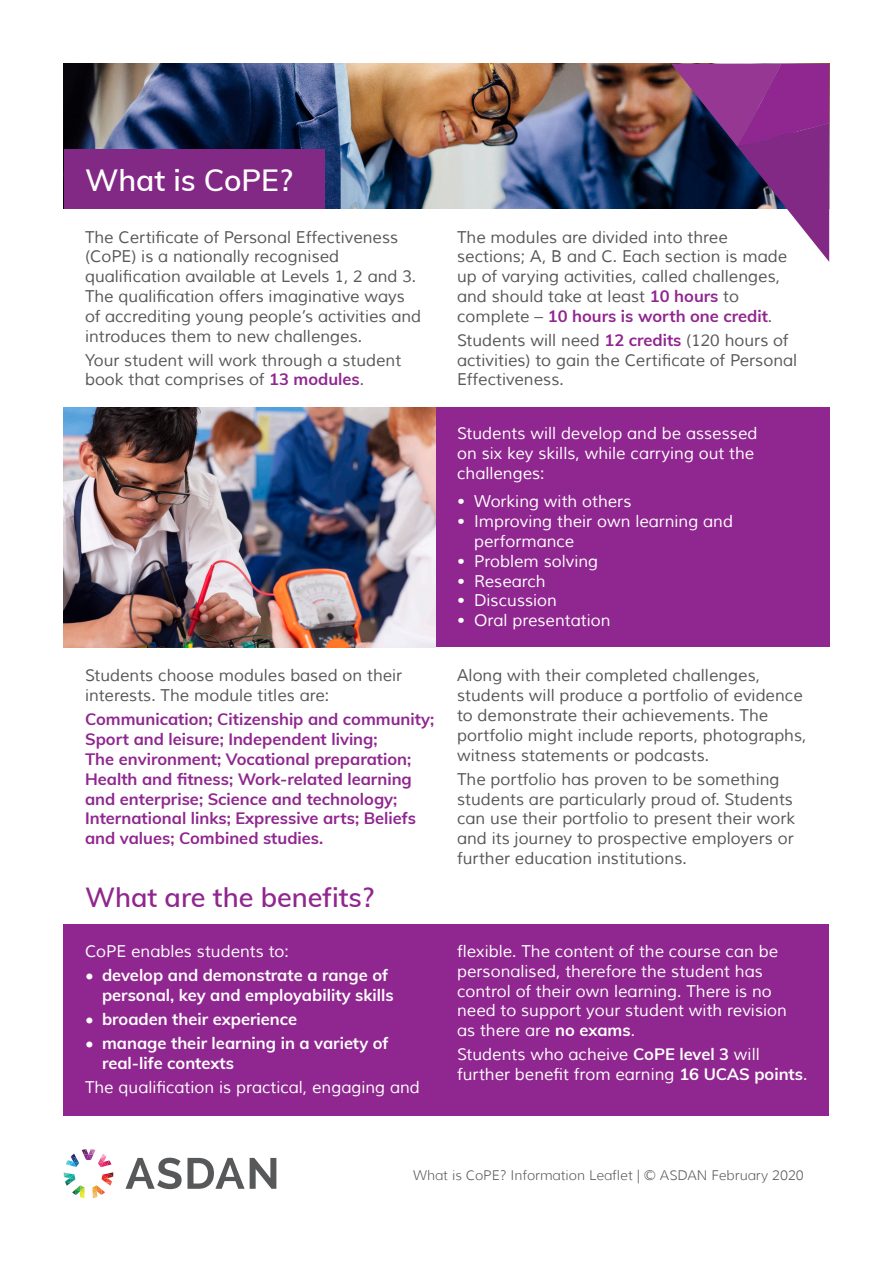
<style>
.page{position:relative;width:893px;height:1263px;background:#fff}
.page>*{position:absolute;margin:0;border:0;box-sizing:border-box;transform-origin:0 0}
.Heading_1{font:600 30px "Muli";color:#fff}
.Heading_3{font:600 27px "Muli";color:#90268f}
.t1{font:16.5px/19.8px "Muli";color:#57585a}
.t2{font:16.5px/19.8px "Muli";color:#fff}
.t3{font:700 16.5px/19.8px "Muli";color:#90268f}
.t4{font:700 16.5px/19.8px "Muli";color:#fff}
.Page_footers{font:300 13.5px "Muli";color:#57585a}
.s1{font-weight:700;color:#90268f}
.s2{font-weight:700}
</style>
<div class="page">
<div style="left:64px;top:924px;width:765px;height:191px;background:#90268f"></div>
<div style="left:436px;top:408px;width:393px;height:239px;background:#90268f"></div>
<img style="left:64px;top:408px;width:372px;height:239px">
<img style="left:64px;top:64px;width:607px;height:144px">
<svg style="left:671px;top:64px;width:158px;height:198px"></svg>
<div style="left:64px;top:149px;width:260px;height:59px;background:#822885"></div>
<svg style="left:64px;top:1149px;width:49px;height:49px"></svg>
<svg style="left:125px;top:1158px;width:151px;height:31px"></svg>
<p class="Heading_1" style="left:85px;top:158px;width:209px">What is CoPE?</p>
<p class="t1" style="left:85px;top:227px;width:338px">The Certificate of Personal Effectiveness (CoPE) is a nationally recognised qualification available at Levels 1, 2 and 3.<br>The qualification offers imaginative ways of accrediting young people’s activities and introduces them to new challenges.</p>
<p class="t1" style="left:85px;top:350px;width:318px">Your student will work through a student book that comprises of <span class="s1">13 modules</span>.</p>
<p class="t1" style="left:85px;top:666px;width:319px">Students choose modules based on their interests. The module titles are:</p>
<p class="t3" style="left:85px;top:709px;width:351px">Communication; Citizenship and community; Sport and leisure; Independent living;<br>The environment; Vocational preparation; Health and fitness; Work-related learning and enterprise; Science and technology; International links; Expressive arts; Beliefs and values; Combined studies.</p>
<p class="Heading_3" style="left:85px;top:877px;width:290px">What are the benefits?</p>
<p class="t2" style="left:85px;top:942px;width:205px">CoPE enables students to:</p>
<p class="t4" style="left:102px;top:964px;width:293px;text-indent:-17px">• develop and demonstrate a range of personal, key and employability skills</p>
<p class="t4" style="left:85px;top:1008px;width:214px">• broaden their experience</p>
<p class="t4" style="left:102px;top:1032px;width:288px;text-indent:-17px">• manage their learning in a variety of real-life contexts</p>
<p class="t2" style="left:85px;top:1077px;width:336px">The qualification is practical, engaging and</p>
<p class="t1" style="left:457px;top:227px;width:332px">The modules are divided into three sections; A, B and C. Each section is made up of varying activities, called challenges, and should take at least <span class="s1">10 hours</span> to complete – <span class="s1">10 hours is worth one credit</span>.</p>
<p class="t1" style="left:457px;top:331px;width:342px">Students will need <span class="s1">12 credits</span> (120 hours of activities) to gain the Certificate of Personal<br>Effectiveness.</p>
<p class="t2" style="left:457px;top:424px;width:302px">Students will develop and be assessed on six key skills, while carrying out the challenges:</p>
<p class="t2" style="left:457px;top:492px;width:176px">• Working with others</p>
<p class="t2" style="left:474px;top:512px;width:260px;text-indent:-17px">• Improving their own learning and performance</p>
<p class="t2" style="left:457px;top:551px;width:143px">• Problem solving</p>
<p class="t2" style="left:457px;top:571px;width:90px">• Research</p>
<p class="t2" style="left:457px;top:591px;width:101px">• Discussion</p>
<p class="t2" style="left:457px;top:611px;width:155px">• Oral presentation</p>
<p class="t1" style="left:457px;top:666px;width:351px">Along with their completed challenges, students will produce a portfolio of evidence to demonstrate their achievements. The portfolio might include reports, photographs, witness statements or podcasts.</p>
<p class="t1" style="left:457px;top:769px;width:339px">The portfolio has proven to be something students are particularly proud of. Students can use their portfolio to present their work and its journey to prospective employers or further education institutions.</p>
<p class="t2" style="left:457px;top:942px;width:331px">flexible. The content of the course can be personalised, therefore the student has control of their own learning. There is no need to support your student with revision as there are <span class="s2">no exams</span>.</p>
<p class="t2" style="left:457px;top:1045px;width:352px">Students who acheive <span class="s2">CoPE level 3</span> will further benefit from earning <span class="s2">16 UCAS points</span>.</p>
<p class="Page_footers" style="left:413px;top:1167px;width:392px">What is CoPE? Information Leaflet | © ASDAN February 2020</p>
</div>
